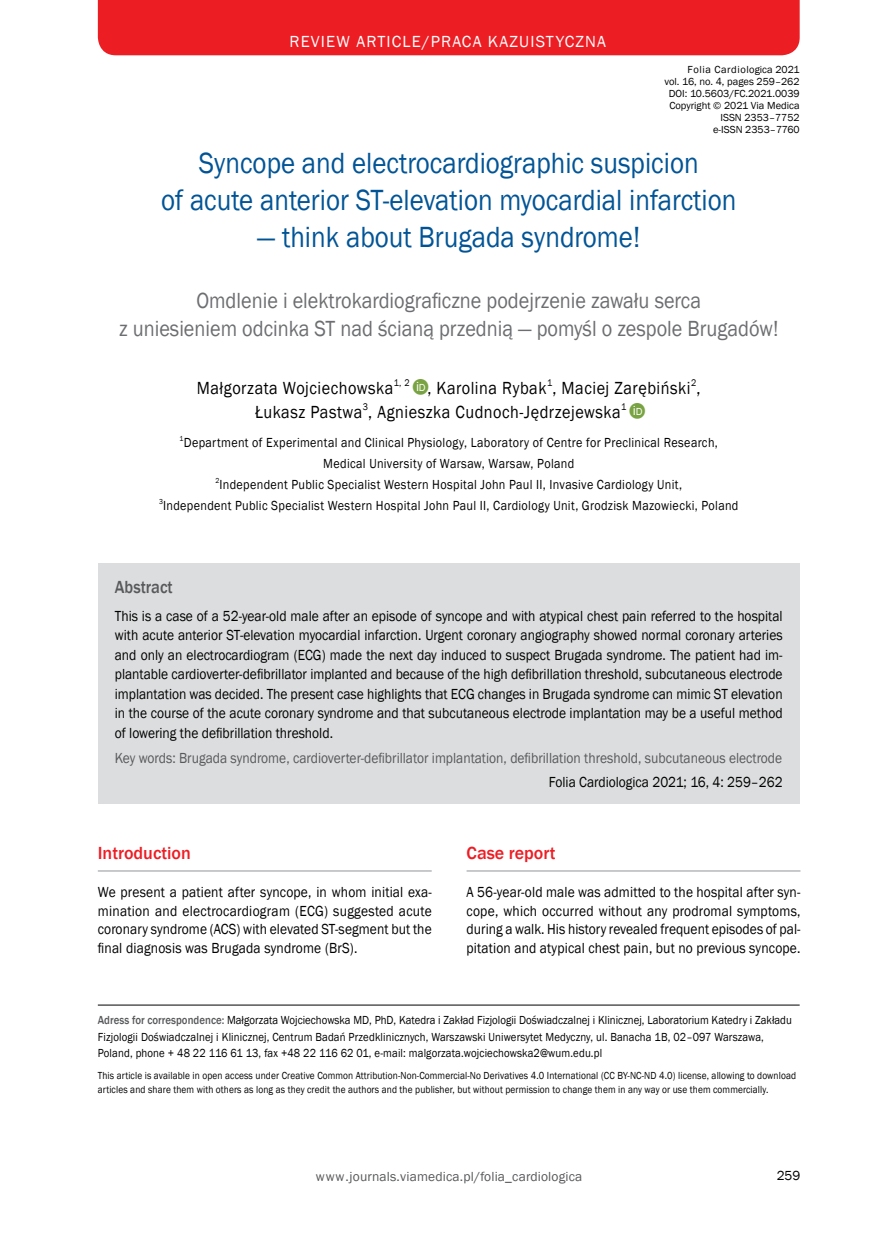
<style>
.page{position:relative;width:872px;height:1234px;background:#fff}
.page>*{position:absolute;margin:0;border:0;box-sizing:border-box;transform-origin:0 0}
.t1{font:36px "Franklin Gothic";color:#79a342}
.t2{font:30px/36.6px "Franklin Gothic";color:#005496;text-align:center;scale:.9 1}
.t3{font:22.5px/27.5px "Franklin Gothic";color:#6d6e71;text-align:center;scale:.9 1}
.t4{font:18px "Franklin Gothic";letter-spacing:.03em;color:#000;scale:.9 1}
.t5{font:500 18px "Franklin Gothic";color:#ed1d24}
.t6{font:500 18px "Franklin Gothic";color:#58595b;scale:.9 1}
.t7{font:16.5px "Franklin Gothic";letter-spacing:.07em;color:#fff}
.t8{font:15px/19.5px "Franklin Gothic";letter-spacing:.005em;color:#000;text-align:justify;scale:.9 1}
.t9{font:15px "Franklin Gothic";color:#58595b;scale:.9 1}
.t10{font:13.5px/21px "Franklin Gothic";letter-spacing:.025em;color:#000;text-align:center;scale:.9 1}
.t11{font:13.5px "Franklin Gothic";letter-spacing:.01em;color:#58595b}
.t12{font:13.5px "Franklin Gothic";letter-spacing:.025em;color:#000}
.t13{font:12px/16.5px "Franklin Gothic";letter-spacing:.01em;color:#000;scale:.9 1}
.t14{font:10.5px/13.5px "Franklin Gothic";letter-spacing:.01em;color:#000;scale:.89 1}
.t15{font:10.5px/12px "Franklin Gothic";letter-spacing:.01em;color:#000;text-align:right}
.t16{font:9.9px "Franklin Gothic";color:#000;scale:.9 1}
.t17{font:7.35px "Franklin Gothic";color:#000;scale:.9 1}
.s1{font-size:36px;color:#79a342}
.s2{font-weight:500;color:#58595b}
</style>
<div class="page">
<div style="left:98px;top:0;width:701px;height:55px;background:#ed1d24"></div>
<hr style="left:98px;top:1004px;width:701px;height:1px;background:#000">
<div style="left:98px;top:563px;width:701px;height:240px;background:#dcddde"></div>
<hr style="left:98px;top:870px;width:334px;height:1px;background:#939598">
<hr style="left:466px;top:870px;width:334px;height:1px;background:#939598">
<p class="t7" style="left:289px;top:31px;width:318px">REVIEW ARTICLE/PRACA KAZUISTYCZNA</p>
<p class="t15" style="left:664px;top:64px;width:137px">Folia Cardiologica 2021<br>vol. 16, no. 4, pages 259–262<br>DOI: 10.5603/FC.2021.0039<br>Copyright © 2021 Via Medica<br>ISSN 2353–7752<br>e-ISSN 2353–7760</p>
<h2 class="t2" style="left:161px;top:146px;width:641px">Syncope and electrocardiographic suspicion<br>of acute anterior ST-elevation myocardial infarction</h2>
<h2 class="t2" style="left:257px;top:219px;width:427px">— think about Brugada syndrome!</h2>
<h3 class="t3" style="left:119px;top:287px;width:734px">Omdlenie i elektrokardiograficzne podejrzenie zawału serca<br>z uniesieniem odcinka ST nad ścianą przednią — pomyśl o zespole Brugadów!</h3>
<p class="t4" style="left:197px;top:376px;width:220px">Małgorzata Wojciechowska</p>
<p class="t16" style="left:394px;top:376px;width:19px">1, 2</p>
<p class="t4" style="left:410px;top:376px;width:324px"><span class="s1">●</span><sup>i</sup><sup>D</sup>, Karolina Rybak , Maciej Zarębiński ,</p>
<p class="t16" style="left:547px;top:376px;width:7px">1</p>
<p class="t16" style="left:691px;top:376px;width:7px">2</p>
<p class="t4" style="left:255px;top:400px;width:408px">Łukasz Pastwa , Agnieszka Cudnoch-Jędrzejewska</p>
<p class="t16" style="left:363px;top:400px;width:7px">3</p>
<p class="t16" style="left:621px;top:400px;width:7px">1</p>
<h1 class="t1" style="left:626px;top:386px;width:23px">●<sup>i</sup> <sup>D</sup></h1>
<p class="t10" style="left:180px;top:432px;width:599px"><sup>1</sup>Department of Experimental and Clinical Physiology, Laboratory of Centre for Preclinical Research,<br>Medical University of Warsaw, Warsaw, Poland</p>
<p class="t17" style="left:215px;top:476px;width:6px">2</p>
<p class="t10" style="left:219px;top:474px;width:515px">Independent Public Specialist Western Hospital John Paul II, Invasive Cardiology Unit,</p>
<p class="t17" style="left:159px;top:497px;width:6px">3</p>
<p class="t10" style="left:163px;top:495px;width:640px">Independent Public Specialist Western Hospital John Paul II, Cardiology Unit, Grodzisk Mazowiecki, Poland</p>
<p class="t6" style="left:115px;top:575px;width:66px">Abstract</p>
<p class="t8" style="left:115px;top:606px;width:743px">This is a case of a 52-year-old male after an episode of syncope and with atypical chest pain referred to the hospital with acute anterior ST-elevation myocardial infarction. Urgent coronary angiography showed normal coronary arteries and only an electrocardiogram (ECG) made the next day induced to suspect Brugada syndrome. The patient had im&shy;plantable cardioverter-defibrillator implanted and because of the high defibrillation threshold, subcutaneous electrode implantation was decided. The present case highlights that ECG changes in Brugada syndrome can mimic ST elevation in the course of the acute coronary syndrome and that subcutaneous electrode implantation may be a useful method of lowering the defibrillation threshold.</p>
<p class="t9" style="left:115px;top:748px;width:743px">Key words: Brugada syndrome, cardioverter-defibrillator implantation, defibrillation threshold, subcutaneous electrode</p>
<p class="t8" style="left:549px;top:772px;width:261px">Folia Cardiologica 2021; 16, 4: 259–262</p>
<p class="t5" style="left:98px;top:842px;width:95px">Introduction</p>
<p class="t8" style="left:98px;top:882px;width:372px;line-height:18.8px">We present a patient after syncope, in whom initial exa&shy;mination and electrocardiogram (ECG) suggested acute coronary syndrome (ACS) with elevated ST-segment but the final diagnosis was Brugada syndrome (BrS).</p>
<p class="t5" style="left:466px;top:842px;width:91px">Case report</p>
<p class="t8" style="left:466px;top:882px;width:372px;line-height:18.8px">A 56-year-old male was admitted to the hospital after syn&shy;cope, which occurred without any prodromal symptoms, during a walk. His history revealed frequent episodes of pal&shy;pitation and atypical chest pain, but no previous syncope.</p>
<p class="t13" style="left:98px;top:1011px;width:772px"><span class="s2">Adress for correspondence:</span> Małgorzata Wojciechowska MD, PhD, Katedra i Zakład Fizjologii Doświadczalnej i Klinicznej, Laboratorium Katedry i Zakładu<br>Fizjologii Doświadczalnej i Klinicznej, Centrum Badań Przedklinicznych, Warszawski Uniwersytet Medyczny, ul. Banacha 1B, 02–097 Warszawa,<br>Poland, phone + 48 22 116 61 13, fax +48 22 116 62 01, e-mail: malgorzata.wojciechowska2@wum.edu.pl</p>
<p class="t14" style="left:98px;top:1068px;width:786px">This article is available in open access under Creative Common Attribution-Non-Commercial-No Derivatives 4.0 International (CC BY-NC-ND 4.0) license, allowing to download articles and share them with others as long as they credit the authors and the publisher, but without permission to change them in any way or use them commercially.</p>
<p class="t11" style="left:316px;top:1167px;width:268px">www.journals.viamedica.pl/folia_cardiologica</p>
<p class="t12" style="left:776px;top:1166px;width:25px">259</p>
</div>
